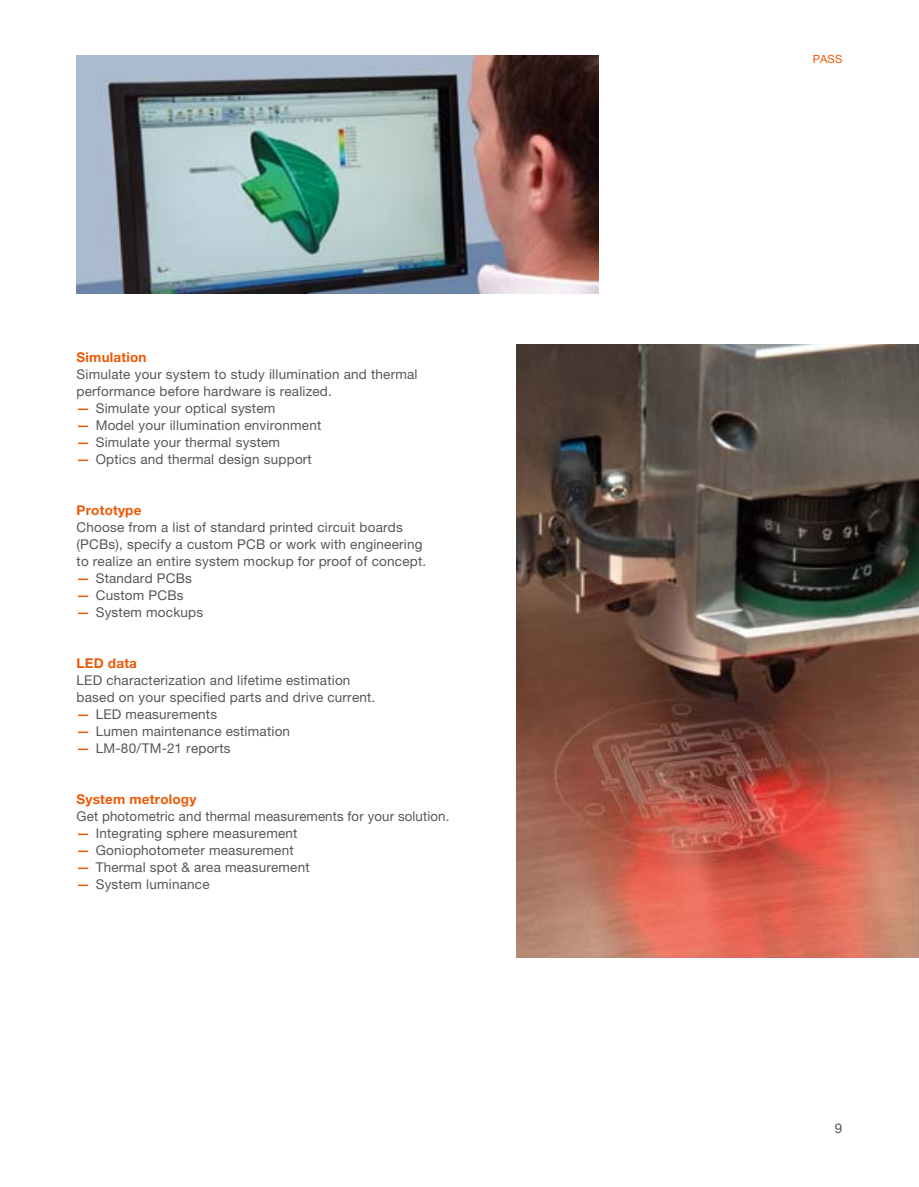
<style>
.page{position:relative;width:919px;height:1187px;background:#fff}
.page>*{position:absolute;margin:0;border:0;box-sizing:border-box;transform-origin:0 0}
.t1{font:13.5px/17px "Helvetica Neue LT Pro";letter-spacing:.015em;color:#575756}
.t2{font:700 13.5px "Helvetica Neue LT Pro";letter-spacing:.015em;color:#eb5906}
.t3{font:11.25px "Helvetica Neue LT Pro";color:#eb5906}
.s1{font-weight:500;color:#eb5906}
</style>
<div class="page">
<img style="left:77px;top:55px;width:521px;height:238px">
<img style="left:516px;top:344px;width:402px;height:613px">
<p class="t2" style="left:77px;top:352px;width:72px">Simulation</p>
<p class="t1" style="left:77px;top:367px;width:342px">Simulate your system to study illumination and thermal performance before hardware is realized.</p>
<p class="t1" style="left:77px;top:401px;width:200px"><span class="s1">—</span> Simulate your optical system</p>
<p class="t1" style="left:77px;top:418px;width:246px"><span class="s1">—</span> Model your illumination environment</p>
<p class="t1" style="left:77px;top:435px;width:205px"><span class="s1">—</span> Simulate your thermal system</p>
<p class="t1" style="left:77px;top:452px;width:237px"><span class="s1">—</span> Optics and thermal design support</p>
<p class="t2" style="left:77px;top:505px;width:66px">Prototype</p>
<p class="t1" style="left:77px;top:520px;width:351px">Choose from a list of standard printed circuit boards (PCBs), specify a custom PCB or work with engineering to realize an entire system mockup for proof of concept.</p>
<p class="t1" style="left:77px;top:571px;width:117px"><span class="s1">—</span> Standard PCBs</p>
<p class="t1" style="left:77px;top:588px;width:108px"><span class="s1">—</span> Custom PCBs</p>
<p class="t1" style="left:77px;top:605px;width:128px"><span class="s1">—</span> System mockups</p>
<p class="t2" style="left:77px;top:658px;width:62px">LED data</p>
<p class="t1" style="left:77px;top:673px;width:300px">LED characterization and lifetime estimation based on your specified parts and drive current.</p>
<p class="t1" style="left:77px;top:707px;width:142px"><span class="s1">—</span> LED measurements</p>
<p class="t1" style="left:77px;top:724px;width:215px"><span class="s1">—</span> Lumen maintenance estimation</p>
<p class="t1" style="left:77px;top:741px;width:155px"><span class="s1">—</span> LM-80/TM-21 reports</p>
<p class="t2" style="left:77px;top:794px;width:121px">System metrology</p>
<p class="t1" style="left:77px;top:809px;width:374px">Get photometric and thermal measurements for your solution.</p>
<p class="t1" style="left:77px;top:826px;width:222px"><span class="s1">—</span> Integrating sphere measurement</p>
<p class="t1" style="left:77px;top:843px;width:218px"><span class="s1">—</span> Goniophotometer measurement</p>
<p class="t1" style="left:77px;top:860px;width:235px"><span class="s1">—</span> Thermal spot &amp; area measurement</p>
<p class="t1" style="left:77px;top:877px;width:134px"><span class="s1">—</span> System luminance</p>
<p class="t3" style="left:812px;top:55px;width:31px">PASS</p>
<p class="t1" style="left:834px;top:1120px;width:9px">9</p>
</div>
